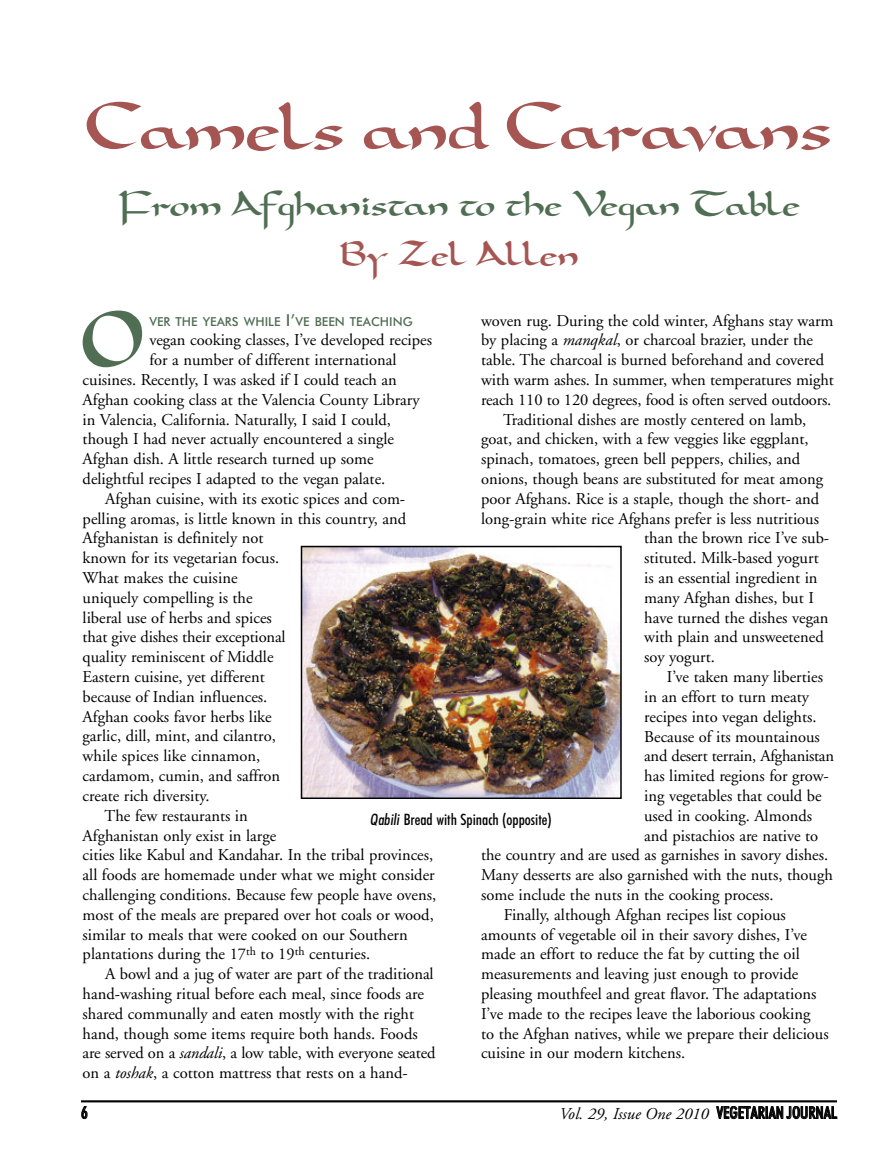
<style>
.page{position:relative;width:891px;height:1175px;background:#fff}
.page>*{position:absolute;margin:0;border:0;box-sizing:border-box;transform-origin:0 0}
.t1{font:93.6px "Dorovar FLF Carolus";color:#506e53}
.t2{font:81px "Dorovar FLF Carolus";color:#a55653}
.t3{font:42px "Dorovar FLF Carolus";color:#506e53}
.t4{font:42px "Dorovar FLF Carolus";color:#a55653}
.t5{font:16.5px "Adobe Garamond";color:#000}
.t6{font:italic 16.5px "Adobe Garamond";color:#000}
.t7{font:16.5px "Futuri Condensed Regular SWFTE";color:#000}
.t8{font:15.75px "Futuri Condensed Regular SWFTE";color:#000}
.t9{font:12.3px "Futuri Regular SWFTE";color:#506e53}
.s1{font-style:italic}
.s2{font-size:16.5px}
.s3{font-family:"Futuri Condensed Italic SWFTE"}
.s4{font-family:"Futuri Condensed Regular SWFTE";font-style:normal}
</style>
<div class="page">
<hr style="left:81px;top:1100px;width:756px;height:2px;background:#000">
<img style="left:304px;top:549px;width:315px;height:247px">
<div style="left:301px;top:546px;width:321px;height:253px;border:2px solid #000"></div>
<h2 class="t2" style="left:87px;top:85px;width:747px">Camels and Caravans</h2>
<h3 class="t3" style="left:118px;top:182px;width:684px">From Afghanistan to the Vegan Table</h3>
<h3 class="t4" style="left:340px;top:232px;width:241px">By Zel Allen</h3>
<p class="t5" style="left:481px;top:314px;width:354px">woven rug. During the cold winter, Afghans stay warm</p>
<p class="t5" style="left:481px;top:333px;width:334px">by placing a <span class="s1">manqkal</span>, or charcoal brazier, under the</p>
<p class="t5" style="left:481px;top:353px;width:345px">table. The charcoal is burned beforehand and covered</p>
<p class="t5" style="left:481px;top:373px;width:354px">with warm ashes. In summer, when temperatures might</p>
<p class="t5" style="left:481px;top:393px;width:352px">reach 110 to 120 degrees, food is often served outdoors.</p>
<p class="t5" style="left:503px;top:413px;width:305px">Traditional dishes are mostly centered on lamb,</p>
<p class="t5" style="left:481px;top:432px;width:329px">goat, and chicken, with a few veggies like eggplant,</p>
<p class="t5" style="left:481px;top:452px;width:321px">spinach, tomatoes, green bell peppers, chilies, and</p>
<p class="t5" style="left:481px;top:472px;width:344px">onions, though beans are substituted for meat among</p>
<p class="t5" style="left:481px;top:492px;width:340px">poor Afghans. Rice is a staple, though the short- and</p>
<p class="t5" style="left:481px;top:512px;width:339px">long-grain white rice Afghans prefer is less nutritious</p>
<p class="t5" style="left:644px;top:531px;width:187px">than the brown rice I’ve sub-</p>
<p class="t5" style="left:644px;top:551px;width:176px">stituted. Milk-based yogurt</p>
<p class="t5" style="left:644px;top:571px;width:175px">is an essential ingredient in</p>
<p class="t5" style="left:644px;top:591px;width:171px">many Afghan dishes, but I</p>
<p class="t5" style="left:644px;top:611px;width:186px">have turned the dishes vegan</p>
<p class="t5" style="left:644px;top:630px;width:181px">with plain and unsweetened</p>
<p class="t5" style="left:644px;top:650px;width:72px">soy yogurt.</p>
<p class="t5" style="left:667px;top:670px;width:158px">I’ve taken many liberties</p>
<p class="t5" style="left:644px;top:690px;width:166px">in an effort to turn meaty</p>
<p class="t5" style="left:644px;top:710px;width:174px">recipes into vegan delights.</p>
<p class="t5" style="left:644px;top:729px;width:177px">Because of its mountainous</p>
<p class="t5" style="left:644px;top:749px;width:191px">and desert terrain, Afghanistan</p>
<p class="t5" style="left:644px;top:769px;width:186px">has limited regions for grow-</p>
<p class="t5" style="left:644px;top:789px;width:179px">ing vegetables that could be</p>
<p class="t5" style="left:644px;top:809px;width:169px">used in cooking. Almonds</p>
<p class="t5" style="left:644px;top:828px;width:176px">and pistachios are native to</p>
<p class="t5" style="left:481px;top:848px;width:349px">the country and are used as garnishes in savory dishes.</p>
<p class="t5" style="left:481px;top:868px;width:353px">Many desserts are also garnished with the nuts, though</p>
<p class="t5" style="left:481px;top:888px;width:294px">some include the nuts in the cooking process.</p>
<p class="t5" style="left:504px;top:908px;width:284px">Finally, although Afghan recipes list copious</p>
<p class="t5" style="left:481px;top:927px;width:328px">amounts of vegetable oil in their savory dishes, I’ve</p>
<p class="t5" style="left:481px;top:947px;width:320px">made an effort to reduce the fat by cutting the oil</p>
<p class="t5" style="left:481px;top:967px;width:319px">measurements and leaving just enough to provide</p>
<p class="t5" style="left:481px;top:987px;width:337px">pleasing mouthfeel and great flavor. The adaptations</p>
<p class="t5" style="left:481px;top:1007px;width:331px">I’ve made to the recipes leave the laborious cooking</p>
<p class="t5" style="left:481px;top:1026px;width:349px">to the Afghan natives, while we prepare their delicious</p>
<p class="t5" style="left:481px;top:1046px;width:206px">cuisine in our modern kitchens.</p>
<h1 class="t1" style="left:83px;top:291px;width:65px">O</h1>
<p class="t9" style="left:149px;top:314px;width:265px">VER THE YEARS WHILE <span class="s2">I’</span>VE BEEN TEACHING</p>
<p class="t5" style="left:149px;top:333px;width:284px">vegan cooking classes, I’ve developed recipes</p>
<p class="t5" style="left:149px;top:353px;width:249px">for a number of different international</p>
<p class="t5" style="left:83px;top:373px;width:316px">cuisines. Recently, I was asked if I could teach an</p>
<p class="t5" style="left:83px;top:393px;width:339px">Afghan cooking class at the Valencia County Library</p>
<p class="t5" style="left:83px;top:413px;width:310px">in Valencia, California. Naturally, I said I could,</p>
<p class="t5" style="left:83px;top:432px;width:313px">though I had never actually encountered a single</p>
<p class="t5" style="left:83px;top:452px;width:293px">Afghan dish. A little research turned up some</p>
<p class="t5" style="left:83px;top:472px;width:304px">delightful recipes I adapted to the vegan palate.</p>
<p class="t5" style="left:105px;top:492px;width:301px">Afghan cuisine, with its exotic spices and com-</p>
<p class="t5" style="left:83px;top:512px;width:325px">pelling aromas, is little known in this country, and</p>
<p class="t5" style="left:83px;top:531px;width:182px">Afghanistan is definitely not</p>
<p class="t5" style="left:83px;top:551px;width:198px">known for its vegetarian focus.</p>
<p class="t5" style="left:83px;top:571px;width:157px">What makes the cuisine</p>
<p class="t5" style="left:83px;top:591px;width:171px">uniquely compelling is the</p>
<p class="t5" style="left:83px;top:611px;width:191px">liberal use of herbs and spices</p>
<p class="t5" style="left:83px;top:630px;width:204px">that give dishes their exceptional</p>
<p class="t5" style="left:83px;top:650px;width:192px">quality reminiscent of Middle</p>
<p class="t5" style="left:83px;top:670px;width:184px">Eastern cuisine, yet different</p>
<p class="t5" style="left:83px;top:690px;width:186px">because of Indian influences.</p>
<p class="t5" style="left:83px;top:710px;width:191px">Afghan cooks favor herbs like</p>
<p class="t5" style="left:83px;top:729px;width:195px">garlic, dill, mint, and cilantro,</p>
<p class="t5" style="left:83px;top:749px;width:179px">while spices like cinnamon,</p>
<p class="t5" style="left:83px;top:769px;width:199px">cardamom, cumin, and saffron</p>
<p class="t5" style="left:83px;top:789px;width:128px">create rich diversity.</p>
<p class="t5" style="left:105px;top:809px;width:145px">The few restaurants in</p>
<p class="t5" style="left:83px;top:828px;width:195px">Afghanistan only exist in large</p>
<p class="t5" style="left:83px;top:848px;width:352px">cities like Kabul and Kandahar. In the tribal provinces,</p>
<p class="t5" style="left:83px;top:868px;width:354px">all foods are homemade under what we might consider</p>
<p class="t5" style="left:83px;top:888px;width:355px">challenging conditions. Because few people have ovens,</p>
<p class="t5" style="left:83px;top:908px;width:353px">most of the meals are prepared over hot coals or wood,</p>
<p class="t5" style="left:83px;top:927px;width:327px">similar to meals that were cooked on our Southern</p>
<p class="t5" style="left:83px;top:947px;width:289px">plantations during the 17<sup>th</sup> to 19<sup>th</sup> centuries.</p>
<p class="t5" style="left:105px;top:967px;width:330px">A bowl and a jug of water are part of the traditional</p>
<p class="t5" style="left:83px;top:987px;width:343px">hand-washing ritual before each meal, since foods are</p>
<p class="t5" style="left:83px;top:1007px;width:333px">shared communally and eaten mostly with the right</p>
<p class="t5" style="left:83px;top:1026px;width:337px">hand, though some items require both hands. Foods</p>
<p class="t5" style="left:83px;top:1046px;width:354px">are served on a <span class="s1">sandali</span>, a low table, with everyone seated</p>
<p class="t5" style="left:83px;top:1066px;width:327px">on a <span class="s1">toshak</span>, a cotton mattress that rests on a hand-</p>
<p class="t8" style="left:371px;top:810px;width:183px"><span class="s3">Qabili</span> Bread with Spinach (opposite)</p>
<p class="t7" style="left:81px;top:1102px;width:8px">6</p>
<p class="t6" style="left:560px;top:1107px;width:279px">Vol. 29, Issue One 2010 <span class="s4">VEGETARIAN JOURNAL</span></p>
</div>
